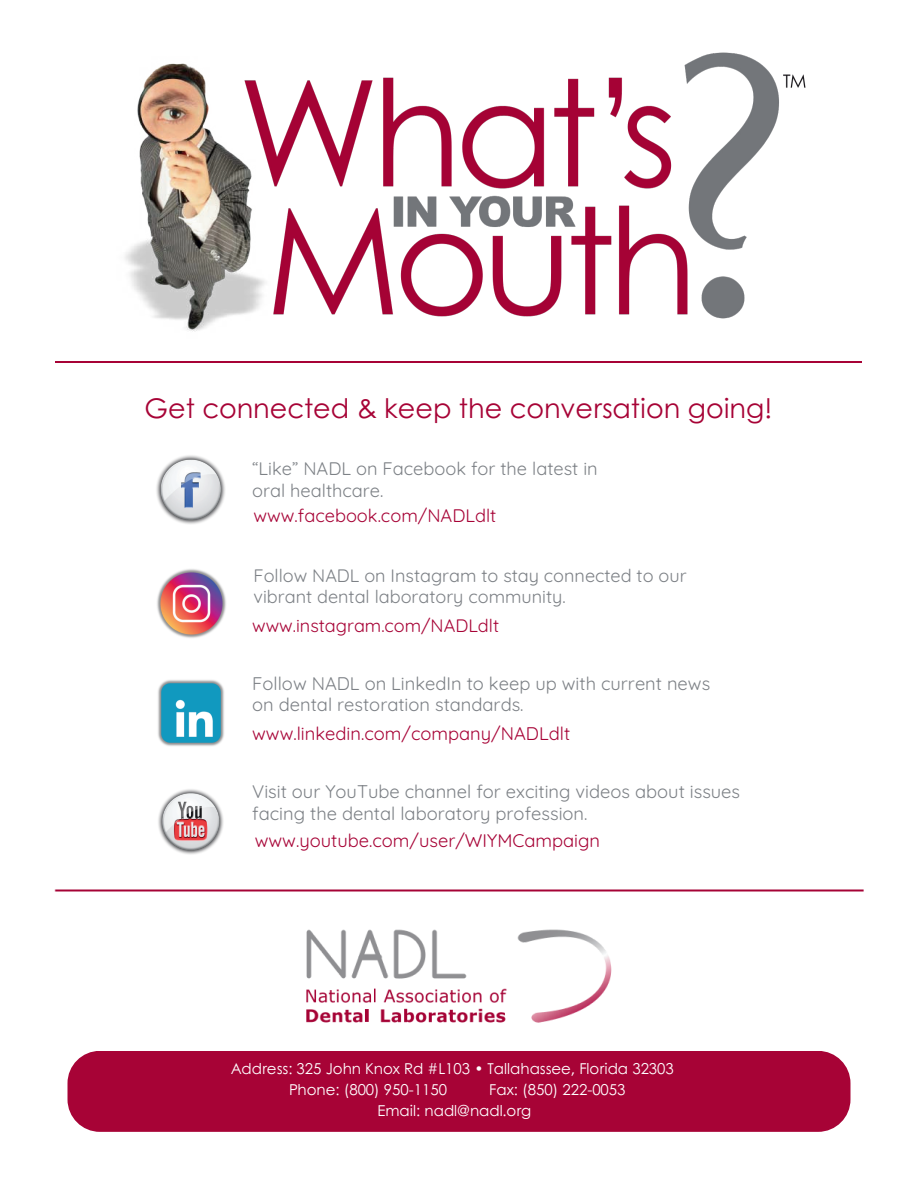
<style>
.page{position:relative;width:918px;height:1188px;background:#fff}
.page>*{position:absolute;margin:0;border:0;box-sizing:border-box;transform-origin:0 0}
.t1{font:27px "Century Gothic";color:#a70336}
.t2{font:18.3px/21.6px "Quicksand";color:#7d8186}
.t3{font:18.3px "Quicksand";color:#a70336}
.t4{font:18.15px/21.6px "Quicksand";color:#7d8186}
.t5{font:18.15px "Quicksand";color:#a70336}
.t6{font:18px/21.3px "Quicksand";color:#7d8186}
.t7{font:18px "Quicksand";color:#a70336}
.t8{font:15px/21px "Century Gothic";color:#fff}
</style>
<div class="page">
<div style="left:68px;top:1051px;width:782px;height:81px;background:#a70336;border-radius:32px"></div>
<img style="left:281px;top:52px;width:525px;height:267px">
<img style="left:125px;top:63px;width:156px;height:268px">
<hr style="left:56px;top:361px;width:806px;height:1px;background:#a70336">
<img style="left:55px;top:890px;width:809px;height:2px">
<img style="left:306px;top:929px;width:306px;height:94px">
<img style="left:158px;top:789px;width:66px;height:66px">
<img style="left:157px;top:569px;width:69px;height:69px">
<img style="left:158px;top:680px;width:66px;height:66px">
<img style="left:156px;top:455px;width:69px;height:69px">
<h1 class="t1" style="left:145px;top:391px;width:629px">Get connected &amp; keep the conversation going!</h1>
<p class="t4" style="left:252px;top:456px;width:347px">“Like” NADL on Facebook for the latest in oral healthcare.</p>
<p class="t5" style="left:254px;top:502px;width:244px">www.facebook.com/NADLdlt</p>
<p class="t6" style="left:254px;top:563px;width:435px">Follow NADL on Instagram to stay connected to our vibrant dental laboratory community.</p>
<p class="t7" style="left:252px;top:611px;width:248px">www.instagram.com/NADLdlt</p>
<p class="t2" style="left:252px;top:671px;width:460px">Follow NADL on LinkedIn to keep up with current news on dental restoration standards.</p>
<p class="t3" style="left:252px;top:719px;width:320px">www.linkedin.com/company/NADLdlt</p>
<p class="t2" style="left:252px;top:779px;width:489px">Visit our YouTube channel for exciting videos about issues facing the dental laboratory profession.</p>
<p class="t3" style="left:255px;top:827px;width:347px">www.youtube.com/user/WIYMCampaign</p>
<p class="t8" style="left:289px;top:1058px;width:386px;text-indent:-58px">Address: 325 John Knox Rd #L103 • Tallahassee, Florida 32303<br>Phone: (800) 950-1150</p>
<p class="t8" style="left:377px;top:1079px;width:250px;text-indent:112px">Fax: (850) 222-0053<br>Email: nadl@nadl.org</p>
</div>
